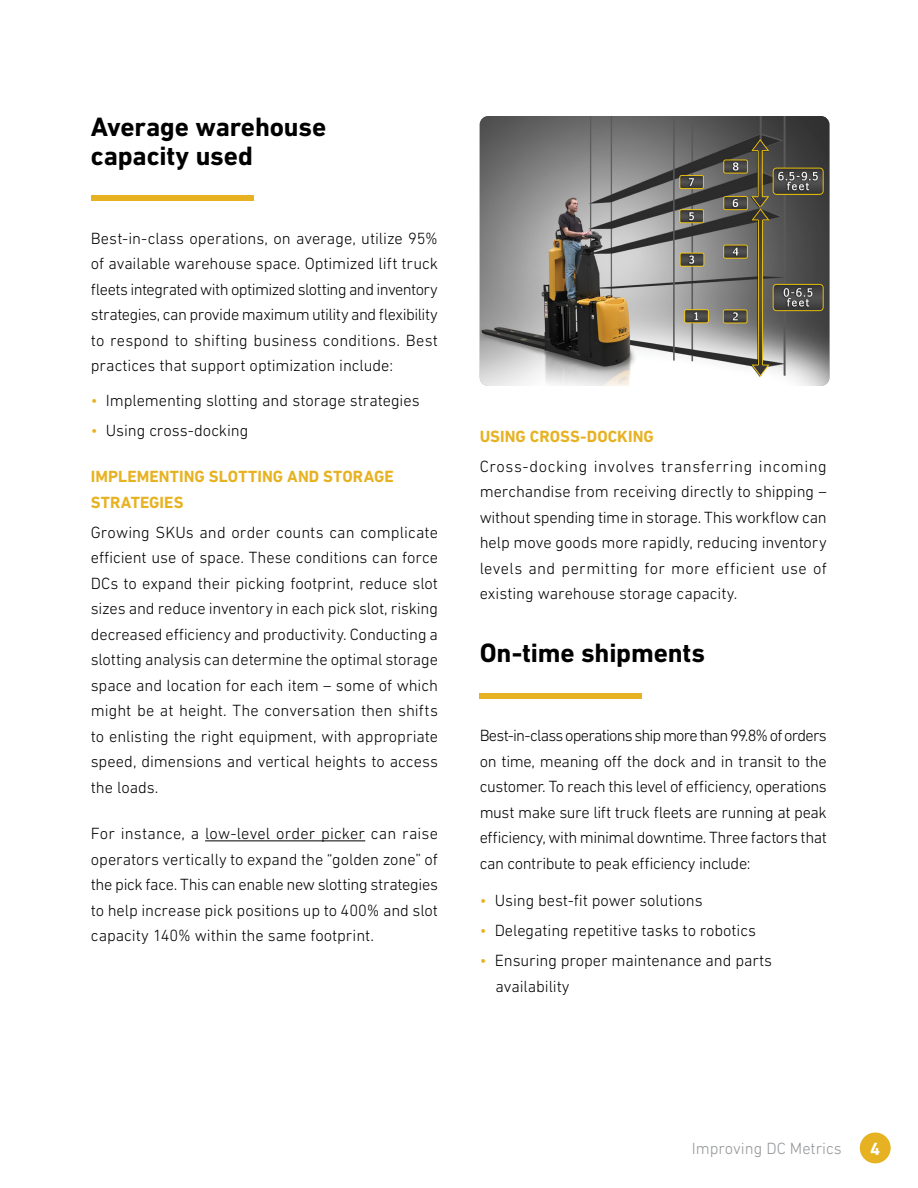
<style>
.page{position:relative;width:918px;height:1188px;background:#fff}
.page>*{position:absolute;margin:0;border:0;box-sizing:border-box;transform-origin:0 0}
.t1{font:700 27px/28.5px "DIN Next LT Pro";letter-spacing:-.005em;color:#000}
.t2{font:700 18px "DIN Next LT Pro";color:#fff}
.t3{font:300 16.5px/25.5px "DIN Next LT Pro";letter-spacing:-.005em;color:#000;text-align:justify}
.t4{font:700 16.5px/25.5px "DIN Next LT Pro";letter-spacing:.005em;color:#e7b222}
.t5{font:300 16.5px "DIN Next LT Pro";color:#939598}
.s1{color:#e7b222}
</style>
<div class="page">
<div style="left:860px;top:1132px;width:31px;height:31px;background:#e7b222;border-radius:50%"></div>
<img style="left:480px;top:116px;width:349px;height:270px">
<hr style="left:205px;top:840px;width:160px;height:1px;background:#000">
<div style="left:91px;top:195px;width:162px;height:6px;background:#e7b222"></div>
<div style="left:480px;top:693px;width:162px;height:6px;background:#e7b222"></div>
<h1 class="t1" style="left:91px;top:113px;width:237px">Average warehouse capacity used</h1>
<p class="t3" style="left:91px;top:225px;width:349px">Best-in-class operations, on average, utilize 95% of available warehouse space. Optimized lift truck fleets integrated with optimized slotting and inventory strategies, can provide maximum utility and flexibility to respond to shifting business conditions. Best practices that support optimization include:</p>
<p class="t3" style="left:91px;top:387px;width:330px"><span class="s1">•</span> Implementing slotting and storage strategies</p>
<p class="t3" style="left:91px;top:417px;width:159px"><span class="s1">•</span> Using cross-docking</p>
<p class="t4" style="left:91px;top:464px;width:304px">IMPLEMENTING SLOTTING AND STORAGE<br>STRATEGIES</p>
<p class="t3" style="left:91px;top:519px;width:349px">Growing SKUs and order counts can complicate efficient use of space. These conditions can force DCs to expand their picking footprint, reduce slot sizes and reduce inventory in each pick slot, risking decreased efficiency and productivity. Conducting a slotting analysis can determine the optimal storage space and location for each item – some of which might be at height. The conversation then shifts to enlisting the right equipment, with appropriate speed, dimensions and vertical heights to access the loads.</p>
<p class="t3" style="left:91px;top:821px;width:349px">For instance, a low-level order picker can raise operators vertically to expand the “golden zone” of the pick face. This can enable new slotting strategies to help increase pick positions up to 400% and slot capacity 140% within the same footprint.</p>
<p class="t4" style="left:480px;top:423px;width:176px">USING CROSS-DOCKING</p>
<p class="t3" style="left:480px;top:453px;width:349px">Cross-docking involves transferring incoming merchandise from receiving directly to shipping – without spending time in storage. This workflow can help move goods more rapidly, reducing inventory levels and permitting for more efficient use of existing warehouse storage capacity.</p>
<h1 class="t1" style="left:480px;top:639px;width:227px">On-time shipments</h1>
<p class="t3" style="left:480px;top:723px;width:349px">Best-in-class operations ship more than 99.8% of orders on time, meaning off the dock and in transit to the customer. To reach this level of efficiency, operations must make sure lift truck fleets are running at peak efficiency, with minimal downtime. Three factors that can contribute to peak efficiency include:</p>
<p class="t3" style="left:480px;top:888px;width:224px"><span class="s1">•</span> Using best-fit power solutions</p>
<p class="t3" style="left:480px;top:918px;width:278px"><span class="s1">•</span> Delegating repetitive tasks to robotics</p>
<p class="t3" style="left:496px;top:948px;width:278px;text-indent:-16px"><span class="s1">•</span> Ensuring proper maintenance and parts availability</p>
<p class="t5" style="left:692px;top:1139px;width:152px">Improving DC Metrics</p>
<p class="t2" style="left:870px;top:1138px;width:12px">4</p>
</div>
